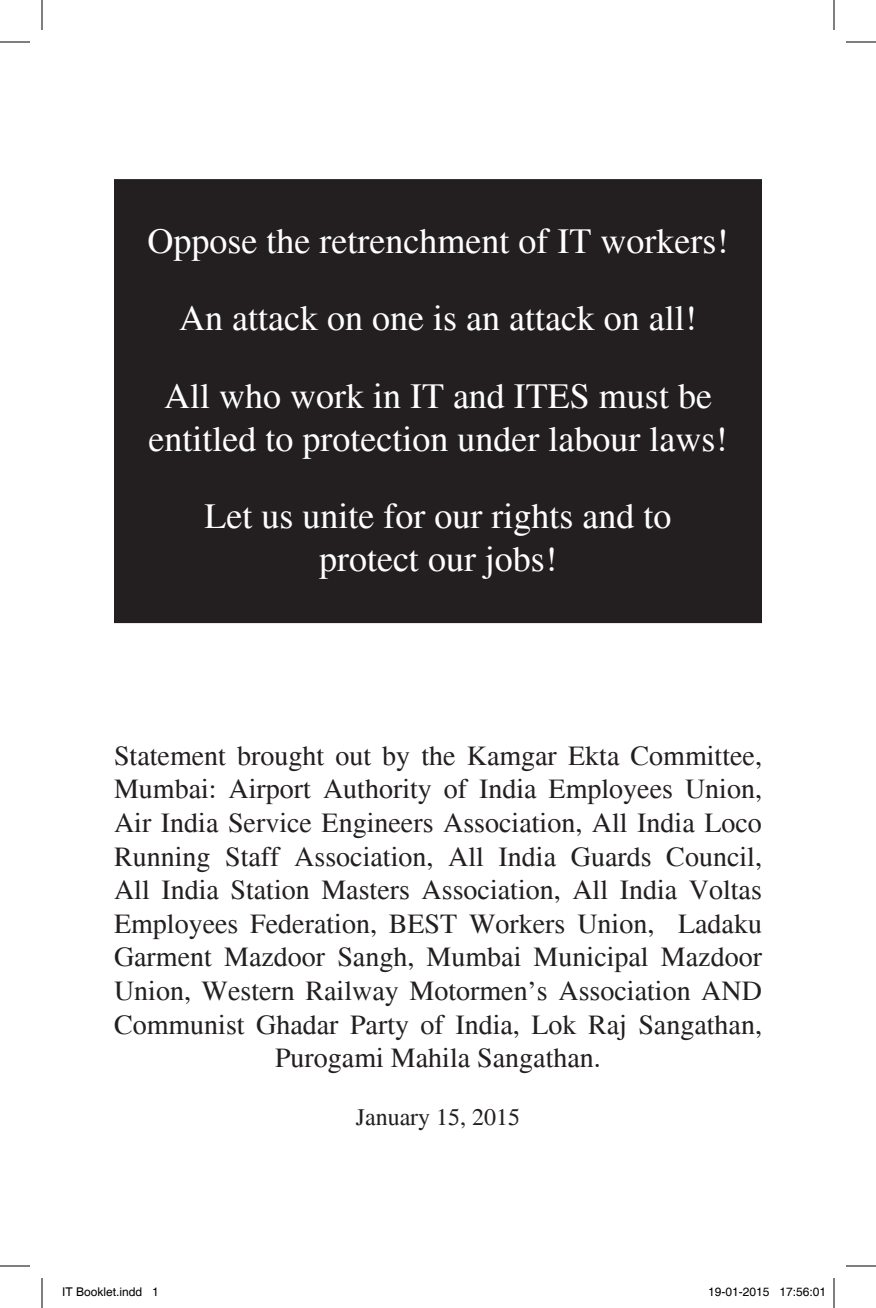
<style>
.page{position:relative;width:876px;height:1308px;background:#fff}
.page>*{position:absolute;margin:0;border:0;box-sizing:border-box;transform-origin:0 0}
.t1{font:36px/77.2px "Times";color:#fff;text-align:center}
.t2{font:28px/33.6px "Times";color:#231f20;text-align:center}
.t3{font:24px "Times";color:#231f20}
.t4{font:12px "Helvetica";color:#000}
</style>
<div class="page">
<div style="left:115px;top:180px;width:646px;height:442px;background:#231f20"></div>
<div style="left:114px;top:179px;width:648px;height:444px;border:2px solid #231f20"></div>
<hr style="left:0;top:42px;width:30px;height:1px;background:#000">
<hr style="left:846px;top:42px;width:30px;height:1px;background:#000">
<hr style="left:0;top:1266px;width:30px;height:1px;background:#000">
<hr style="left:846px;top:1266px;width:30px;height:1px;background:#000">
<hr style="left:42px;top:0;width:1px;height:30px;background:#000">
<hr style="left:42px;top:1278px;width:1px;height:30px;background:#000">
<hr style="left:834px;top:0;width:1px;height:30px;background:#000">
<hr style="left:834px;top:1278px;width:1px;height:30px;background:#000">
<p class="t1" style="left:148px;top:203px;width:582px">Oppose the retrenchment of IT workers!<br>An attack on one is an attack on all!<br>All who work in IT and ITES must be</p>
<p class="t1" style="left:149px;top:400px;width:580px">entitled to protection under labour laws!<br>Let us unite for our rights and to</p>
<p class="t1" style="left:319px;top:521px;width:239px">protect our jobs!</p>
<p class="t2" style="left:114px;top:739px;width:650px">Statement brought out by the Kamgar Ekta Committee, Mumbai: Airport Authority of India Employees Union, Air India Service Engineers Association, All India Loco Running Staff Association, All India Guards Council, All India Station Masters Association, All India Voltas Employees Federation, BEST Workers Union, Ladaku Garment Mazdoor Sangh, Mumbai Municipal Mazdoor Union, Western Railway Motormen’s Association AND Communist Ghadar Party of India, Lok Raj Sangathan, Purogami Mahila Sangathan.</p>
<p class="t3" style="left:356px;top:1103px;width:166px">January 15, 2015</p>
<p class="t4" style="left:62px;top:1285px;width:98px">IT Booklet.indd 1</p>
<p class="t4" style="left:708px;top:1285px;width:120px">19-01-2015 17:56:01</p>
</div>
